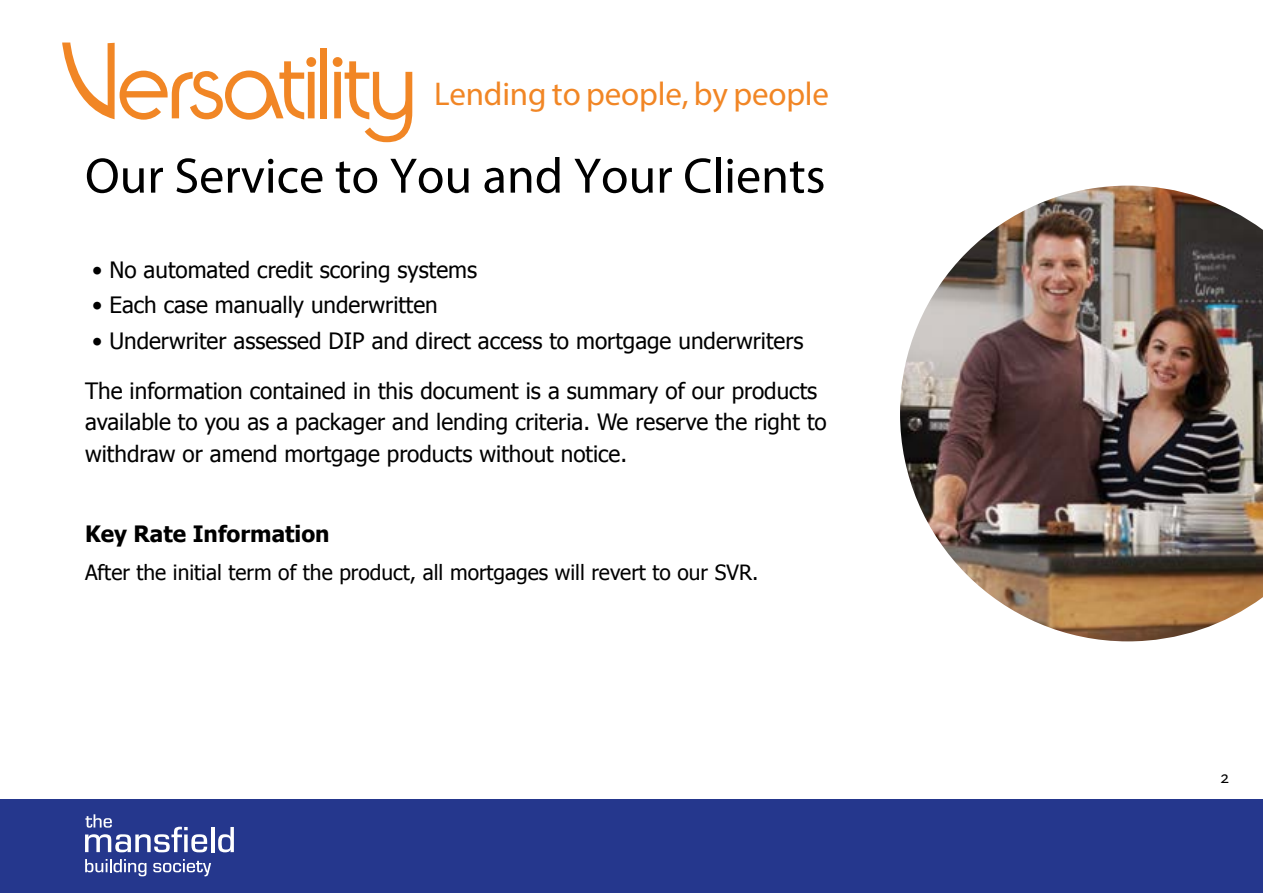
<style>
.page{position:relative;width:1263px;height:893px;background:#fff}
.page>*{position:absolute;margin:0;border:0;box-sizing:border-box;transform-origin:0 0}
.t1{font:50.25px "Myriad Pro";color:#000}
.t2{font:33px "Myriad Pro";letter-spacing:-.005em;color:#f18625}
.t3{font:22.5px/31.5px "Tahoma";color:#000}
.t4{font:700 22.5px "Tahoma";color:#000}
.t5{font:21px "Tahoma";color:#000}
.t6{font:18px "Scala Sans OT";color:#000}
</style>
<div class="page">
<img style="left:900px;top:186px;width:363px;height:455px">
<svg style="left:62px;top:43px;width:254px;height:77px"></svg>
<div style="left:320px;top:48px;width:7px;height:70px;background:#f18625"></div>
<svg style="left:333px;top:57px;width:79px;height:85px"></svg>
<div style="left:0;top:799px;width:1263px;height:94px;background:#25378d"></div>
<hr style="left:211px;top:827px;width:3px;height:25px;background:#fff">
<svg style="left:218px;top:827px;width:16px;height:25px"></svg>
<svg style="left:85px;top:859px;width:61px;height:17px"></svg>
<svg style="left:153px;top:859px;width:58px;height:17px"></svg>
<svg style="left:85px;top:814px;width:122px;height:38px"></svg>
<h2 class="t2" style="left:434px;top:73px;width:397px">Lending to people, by people</h2>
<h1 class="t1" style="left:85px;top:145px;width:742px">Our Service to You and Your Clients</h1>
<p class="t3" style="left:92px;top:253px;width:387px">• No automated credit scoring systems</p>
<p class="t3" style="left:92px;top:288px;width:347px">• Each case manually underwritten</p>
<p class="t3" style="left:92px;top:324px;width:713px">• Underwriter assessed DIP and direct access to mortgage underwriters</p>
<p class="t3" style="left:85px;top:374px;width:743px">The information contained in this document is a summary of our products available to you as a packager and lending criteria. We reserve the right to withdraw or amend mortgage products without notice.</p>
<p class="t4" style="left:85px;top:518px;width:246px">Key Rate Information</p>
<p class="t5" style="left:85px;top:559px;width:675px">After the initial term of the product, all mortgages will revert to our SVR.</p>
<p class="t6" style="left:1220px;top:768px;width:10px">2</p>
</div>
